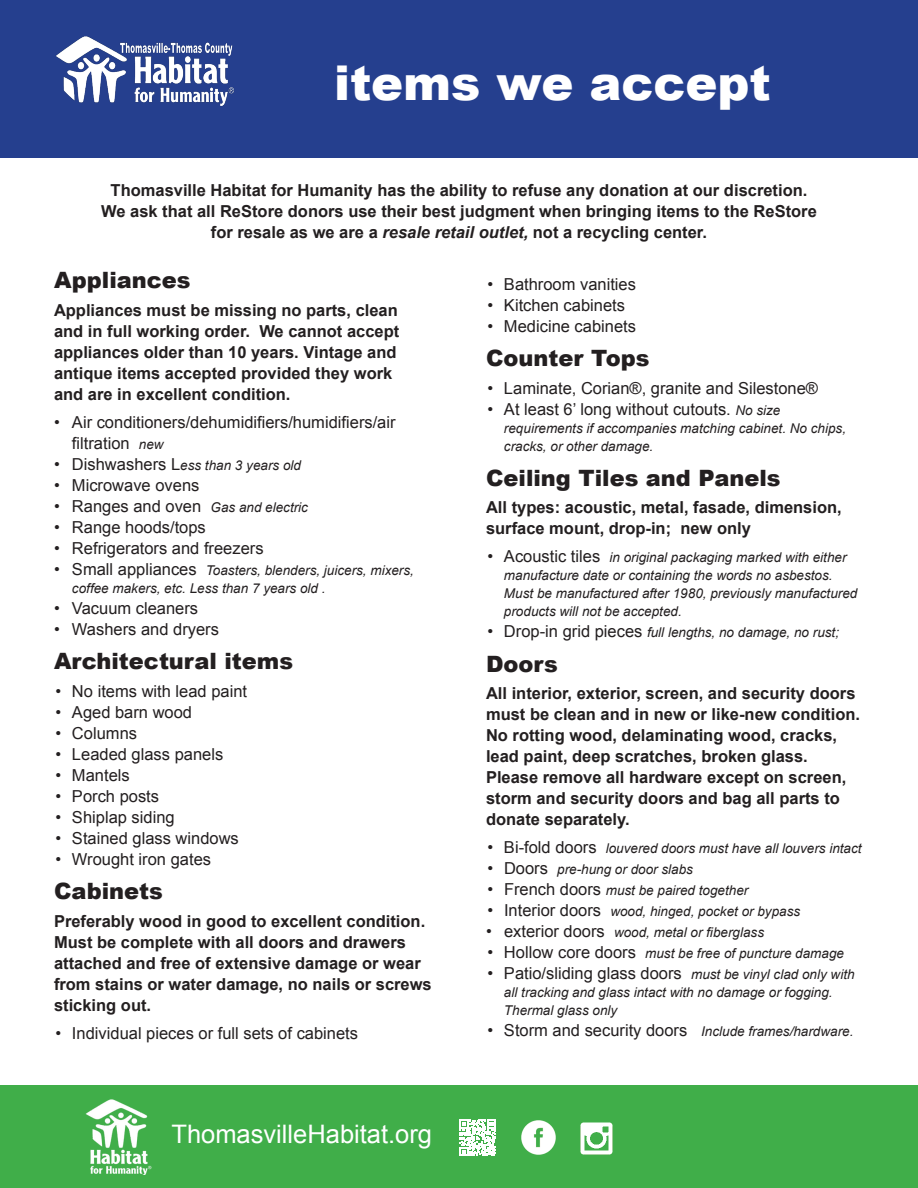
<style>
.page{position:relative;width:918px;height:1188px;background:#fff}
.page>*{position:absolute;margin:0;border:0;box-sizing:border-box;transform-origin:0 0}
.t1{font:900 48px "Arial";color:#fff}
.t2{font:25.5px "Arial";color:#fff}
.t3{font:900 22.5px "Arial";color:#231f20}
.t4{font:700 16.5px/21px "Arial";color:#231f20}
.t5{font:16.5px/21px "Arial";color:#231f20}
.t6{font:italic 13.5px/18px "Arial";color:#231f20}
.s1{font-style:italic}
.s2{font-style:italic;font-size:13.5px}
.s3{font-style:normal;font-size:16.5px}
</style>
<div class="page">
<div style="left:0;top:1086px;width:918px;height:102px;background:#40ae49"></div>
<img style="left:521px;top:1121px;width:34px;height:34px">
<img style="left:580px;top:1122px;width:33px;height:33px">
<svg style="left:460px;top:1120px;width:36px;height:36px"></svg>
<img style="left:85px;top:1099px;width:67px;height:75px">
<div style="left:0;top:0;width:918px;height:158px;background:#253f8e"></div>
<img style="left:56px;top:36px;width:178px;height:70px">
<p class="t1" style="left:334px;top:48px;width:438px">items we accept</p>
<p class="t4" style="left:101px;top:180px;width:717px;text-align:center">Thomasville Habitat for Humanity has the ability to refuse any donation at our discretion.<br>We ask that all ReStore donors use their best judgment when bringing items to the ReStore for resale as we are a <span class="s1">resale retail outlet,</span> not a recycling center.</p>
<p class="t5" style="left:487px;top:274px;width:150px">• Bathroom vanities</p>
<p class="t5" style="left:487px;top:295px;width:139px">• Kitchen cabinets</p>
<p class="t5" style="left:487px;top:316px;width:150px">• Medicine cabinets</p>
<p class="t3" style="left:486px;top:342px;width:165px">Counter Tops</p>
<p class="t5" style="left:487px;top:378px;width:332px">• Laminate, Corian®, granite and Silestone®</p>
<p class="t5" style="left:487px;top:399px;width:294px">• At least 6’ long without cutouts. <span class="s2">No size</span></p>
<p class="t6" style="left:504px;top:420px;width:344px">requirements if accompanies matching cabinet. No chips, cracks, or other damage.</p>
<p class="t3" style="left:486px;top:461px;width:296px">Ceiling Tiles and Panels</p>
<p class="t4" style="left:486px;top:498px;width:357px">All types: acoustic, metal, fasade, dimension, surface mount, drop-in; new only</p>
<p class="t6" style="left:504px;top:549px;width:355px;text-indent:-16px"><span class="s3">• Acoustic tiles</span> in original packaging marked with either manufacture date or containing the words no asbestos.<br>Must be manufactured after 1980, previously manufactured products will not be accepted.</p>
<p class="t6" style="left:487px;top:624px;width:353px"><span class="s3">• Drop-in grid pieces</span> full lengths, no damage, no rust;</p>
<p class="t3" style="left:486px;top:647px;width:73px">Doors</p>
<p class="t4" style="left:486px;top:684px;width:376px">All interior, exterior, screen, and security doors must be clean and in new or like-new condition.</p>
<p class="t4" style="left:486px;top:726px;width:362px">No rotting wood, delaminating wood, cracks, lead paint, deep scratches, broken glass.<br>Please remove all hardware except on screen, storm and security doors and bag all parts to donate separately.</p>
<p class="t6" style="left:487px;top:840px;width:376px"><span class="s3">• Bi-fold doors</span> louvered doors must have all louvers intact</p>
<p class="t6" style="left:488px;top:861px;width:207px"><span class="s3">• Doors</span> pre-hung or door slabs</p>
<p class="t6" style="left:488px;top:882px;width:262px"><span class="s3">• French doors</span> must be paired together</p>
<p class="t6" style="left:488px;top:903px;width:314px"><span class="s3">• Interior doors</span> wood, hinged, pocket or bypass</p>
<p class="t6" style="left:486px;top:924px;width:280px"><span class="s3">• exterior doors</span> wood, metal or fiberglass</p>
<p class="t6" style="left:487px;top:945px;width:358px"><span class="s3">• Hollow core doors</span> must be free of puncture damage</p>
<p class="t5" style="left:487px;top:963px;width:369px">• Patio/sliding glass doors <span class="s2">must be vinyl clad only with</span></p>
<p class="t6" style="left:504px;top:984px;width:330px">all tracking and glass intact with no damage or fogging.<br>Thermal glass only</p>
<p class="t6" style="left:487px;top:1023px;width:367px"><span class="s3">• Storm and security doors</span> Include frames/hardware.</p>
<p class="t3" style="left:54px;top:264px;width:138px">Appliances</p>
<p class="t4" style="left:54px;top:300px;width:347px">Appliances must be missing no parts, clean and in full working order. We cannot accept appliances older than 10 years. Vintage and antique items accepted provided they work and are in excellent condition.</p>
<p class="t5" style="left:72px;top:412px;width:325px;text-indent:-18px">• Air conditioners/dehumidifiers/humidifiers/air filtration <span class="s2">new</span></p>
<p class="t6" style="left:54px;top:456px;width:249px"><span class="s3">• Dishwashers L</span>ess than 3 years old</p>
<p class="t5" style="left:54px;top:475px;width:147px">• Microwave ovens</p>
<p class="t5" style="left:54px;top:496px;width:256px">• Ranges and oven <span class="s2">Gas and electric</span></p>
<p class="t5" style="left:54px;top:517px;width:153px">• Range hoods/tops</p>
<p class="t5" style="left:54px;top:538px;width:211px">• Refrigerators and freezers</p>
<p class="t6" style="left:72px;top:561px;width:343px;text-indent:-18px"><span class="s3">• Small appliances</span> Toasters, blenders, juicers, mixers, coffee makers, etc. Less than 7 years old .</p>
<p class="t5" style="left:54px;top:598px;width:146px">• Vacuum cleaners</p>
<p class="t5" style="left:54px;top:619px;width:167px">• Washers and dryers</p>
<p class="t3" style="left:54px;top:645px;width:241px">Architectural items</p>
<p class="t5" style="left:55px;top:681px;width:193px">• No items with lead paint</p>
<p class="t5" style="left:55px;top:702px;width:138px">• Aged barn wood</p>
<p class="t5" style="left:55px;top:723px;width:83px">• Columns</p>
<p class="t5" style="left:55px;top:744px;width:169px">• Leaded glass panels</p>
<p class="t5" style="left:55px;top:765px;width:76px">• Mantels</p>
<p class="t5" style="left:55px;top:786px;width:105px">• Porch posts</p>
<p class="t5" style="left:55px;top:807px;width:121px">• Shiplap siding</p>
<p class="t5" style="left:55px;top:828px;width:185px">• Stained glass windows</p>
<p class="t5" style="left:55px;top:849px;width:157px">• Wrought iron gates</p>
<p class="t3" style="left:54px;top:875px;width:110px">Cabinets</p>
<p class="t4" style="left:54px;top:911px;width:379px">Preferably wood in good to excellent condition.<br>Must be complete with all doors and drawers attached and free of extensive damage or wear from stains or water damage, no nails or screws sticking out.</p>
<p class="t5" style="left:55px;top:1023px;width:304px">• Individual pieces or full sets of cabinets</p>
<h2 class="t2" style="left:171px;top:1117px;width:262px">ThomasvilleHabitat.org</h2>
</div>
